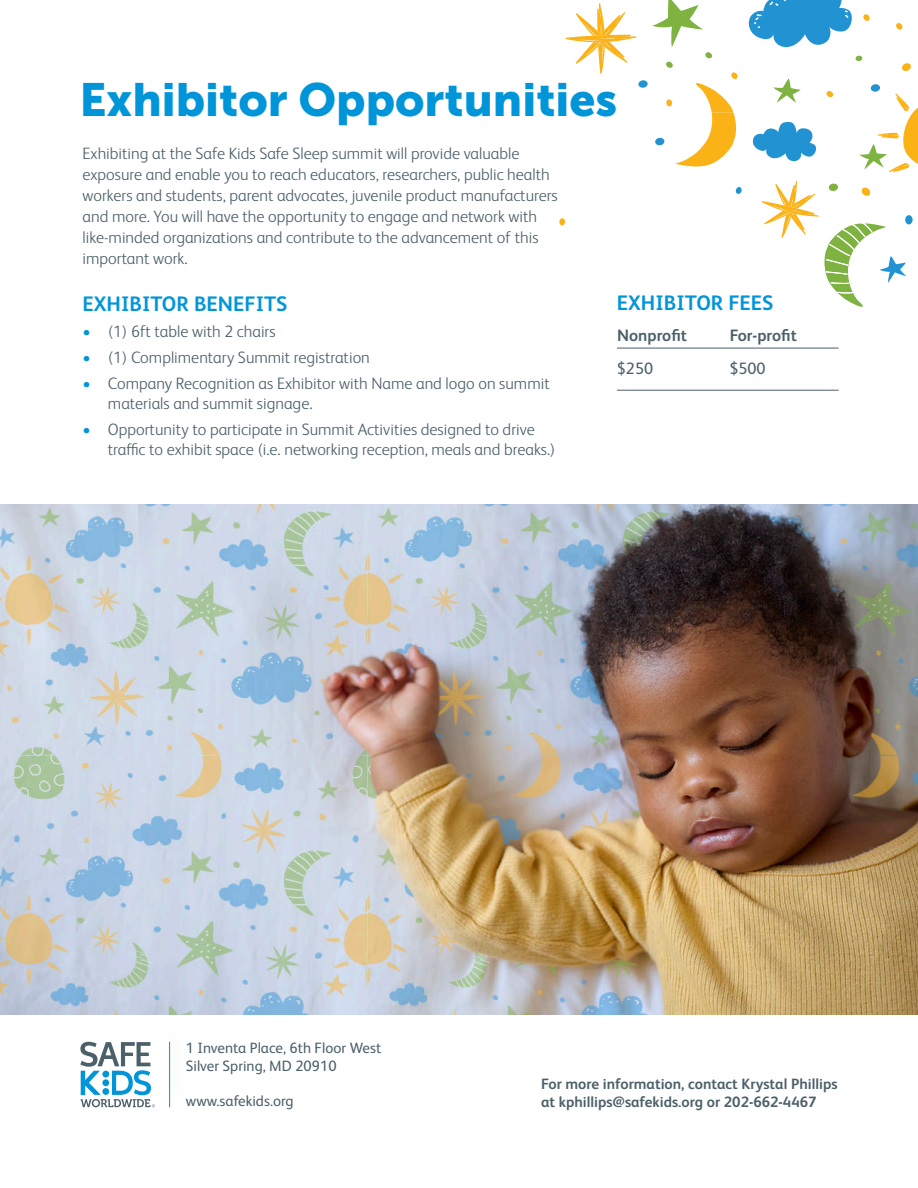
<style>
.page{position:relative;width:918px;height:1188px;background:#fff}
.page>*{position:absolute;margin:0;border:0;box-sizing:border-box;transform-origin:0 0}
.Smaller_Titles{font:46.35px "Museo Sans 900";color:#0095d9}
.visionary{font:700 21px "FS Albert Pro";color:#0095d9}
.Body_Text{font:300 16.5px/21px "FS Albert Pro";color:#4c606a}
.Red_Bullets{font:300 16.5px/19.8px "FS Albert Pro";color:#4c606a}
.Body_Text-2{font:700 16.5px "FS Albert Pro";color:#4c606a}
.gray_bold_subhead{font:16.5px "FS Albert Pro";color:#4c606a}
.Body_Text-3{font:700 15px/18px "FS Albert Pro";color:#4c606a}
.Body_Text-4{font:15px "FS Albert Pro";color:#4c606a}
.s1{color:#0095d9}
</style>
<div class="page">
<svg style="left:748px;top:0;width:104px;height:47px"></svg>
<svg style="left:773px;top:78px;width:28px;height:25px"></svg>
<svg style="left:902px;top:63px;width:9px;height:8px"></svg>
<svg style="left:855px;top:55px;width:8px;height:6px"></svg>
<svg style="left:896px;top:23px;width:7px;height:7px"></svg>
<svg style="left:863px;top:14px;width:7px;height:7px"></svg>
<svg style="left:826px;top:91px;width:8px;height:7px"></svg>
<svg style="left:752px;top:122px;width:64px;height:40px"></svg>
<div style="left:559px;top:218px;width:6px;height:7px;background:#fab217;border-radius:50%"></div>
<svg style="left:735px;top:187px;width:7px;height:7px"></svg>
<svg style="left:565px;top:0;width:173px;height:167px"></svg>
<div style="left:905px;top:215px;width:8px;height:10px;background:#2293d2;border-radius:50%"></div>
<svg style="left:761px;top:181px;width:146px;height:126px"></svg>
<svg style="left:859px;top:84px;width:59px;height:88px"></svg>
<div style="left:600px;top:79px;width:27px;height:10px;background:#fff"></div>
<img style="left:0;top:504px;width:918px;height:510px">
<hr style="left:617px;top:348px;width:222px;height:1px;background:#4c606a">
<hr style="left:617px;top:390px;width:222px;height:1px;background:#4c606a">
<svg style="left:80px;top:1042px;width:75px;height:65px"></svg>
<hr style="left:169px;top:1042px;width:1px;height:65px;background:#0095d9">
<p class="Smaller_Titles" style="left:79px;top:73px;width:539px">Exhibitor Opportunities</p>
<p class="Body_Text" style="left:83px;top:142px;width:477px">Exhibiting at the Safe Kids Safe Sleep summit will provide valuable exposure and enable you to reach educators, researchers, public health workers and students, parent advocates, juvenile product manufacturers and more. You will have the opportunity to engage and network with like-minded organizations and contribute to the advancement of this important work.</p>
<p class="visionary" style="left:83px;top:289px;width:207px">EXHIBITOR BENEFITS</p>
<p class="Red_Bullets" style="left:83px;top:320px;width:195px"><span class="s1">•</span> (1) 6ft table with 2 chairs</p>
<p class="Red_Bullets" style="left:83px;top:347px;width:289px"><span class="s1">•</span> (1) Complimentary Summit registration</p>
<p class="Red_Bullets" style="left:108px;top:373px;width:443px;text-indent:-25px"><span class="s1">•</span> Company Recognition as Exhibitor with Name and logo on summit materials and summit signage.</p>
<p class="Red_Bullets" style="left:108px;top:418px;width:449px;text-indent:-25px"><span class="s1">•</span> Opportunity to participate in Summit Activities designed to drive traffic to exhibit space (i.e. networking reception, meals and breaks.)</p>
<p class="visionary" style="left:617px;top:288px;width:158px">EXHIBITOR FEES</p>
<p class="Body_Text-2" style="left:617px;top:324px;width:71px">Nonprofit</p>
<p class="Body_Text-2" style="left:730px;top:324px;width:69px">For-profit</p>
<p class="gray_bold_subhead" style="left:617px;top:356px;width:38px">$250</p>
<p class="gray_bold_subhead" style="left:729px;top:356px;width:38px">$500</p>
<p class="Body_Text-4" style="left:186px;top:1037px;width:197px">1 Inventa Place, 6th Floor West</p>
<p class="Body_Text-4" style="left:186px;top:1055px;width:152px">Silver Spring, MD 20910</p>
<p class="Body_Text-4" style="left:186px;top:1090px;width:109px">www.safekids.org</p>
<p class="Body_Text-3" style="left:541px;top:1074px;width:298px">For more information, contact Krystal Phillips at kphillips@safekids.org or 202-662-4467</p>
</div>
